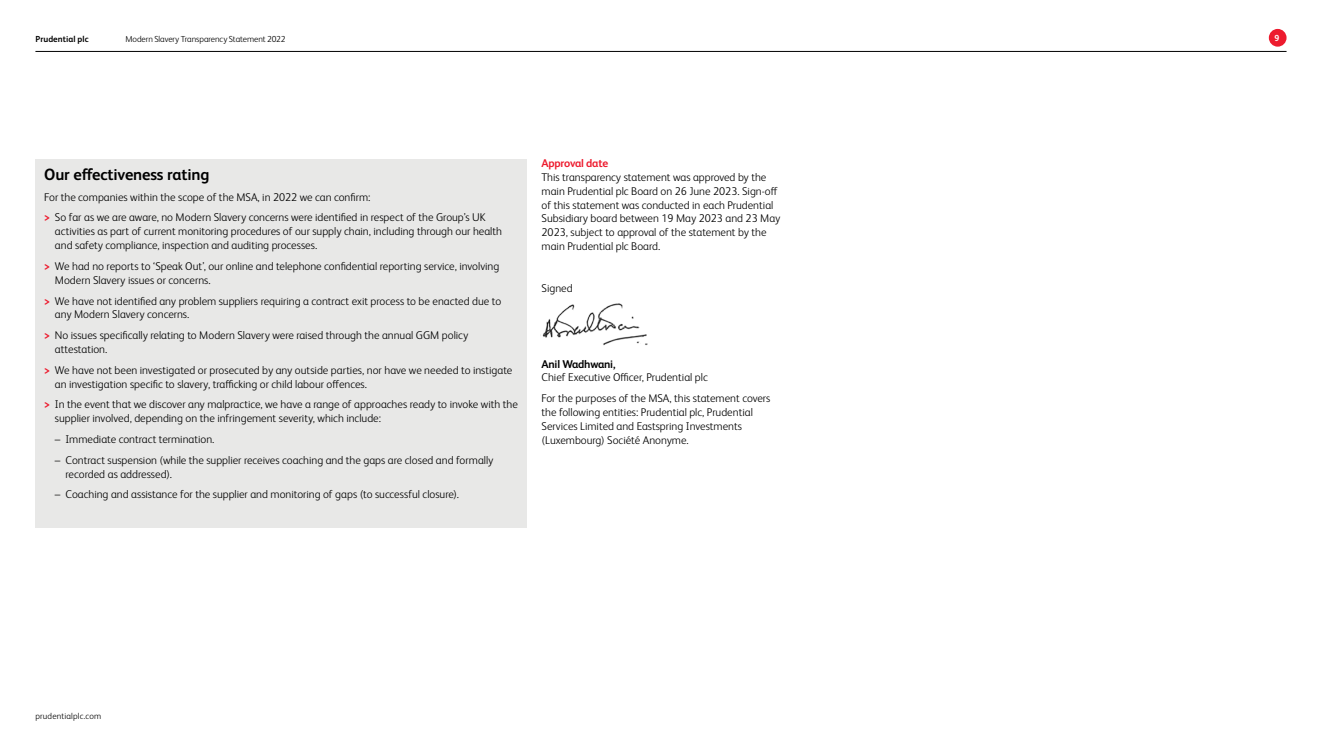
<style>
.page{position:relative;width:1322px;height:745px;background:#fff}
.page>*{position:absolute;margin:0;border:0;box-sizing:border-box;transform-origin:0 0}
.t1{font:700 16.25px "FS Albert Pro";letter-spacing:-.01em;color:#000}
.t2{font:300 11.25px/13.8px "FS Albert Pro";color:#000}
.t3{font:700 11.25px "FS Albert Pro";letter-spacing:-.02em;color:#000}
.t4{font:700 11.25px "FS Albert Pro";letter-spacing:-.02em;color:#ed1b2e}
.t5{font:300 8.75px "FS Albert Pro";letter-spacing:-.005em;color:#000}
.t6{font:300 8.75px "FS Albert Pro";letter-spacing:.02em;color:#000}
.t7{font:700 8.75px "FS Albert Pro";letter-spacing:.01em;color:#000}
.t8{font:700 8.75px "FS Albert Pro";color:#fff}
.s1{font-weight:700;color:#ed1b2e}
</style>
<div class="page">
<div style="left:35px;top:159px;width:492px;height:369px;background:#e8e8e7"></div>
<img style="left:542px;top:303px;width:106px;height:43px">
<hr style="left:35px;top:51px;width:1251px;height:1px;background:#000">
<div style="left:1269px;top:29px;width:17px;height:18px;background:#ed1b2e;border-radius:50%"></div>
<p class="t7" style="left:35px;top:32px;width:55px">Prudential plc</p>
<p class="t5" style="left:125px;top:32px;width:161px">Modern Slavery Transparency Statement 2022</p>
<h1 class="t1" style="left:44px;top:163px;width:167px">Our effectiveness rating</h1>
<p class="t2" style="left:44px;top:185px;width:443px;line-height:20.9px">For the companies within the scope of the MSA, in 2022 we can confirm:<br><span class="s1">&gt;</span> So far as we are aware, no Modern Slavery concerns were identified in respect of the Group’s UK</p>
<p class="t2" style="left:55px;top:224px;width:449px">activities as part of current monitoring procedures of our supply chain, including through our health and safety compliance, inspection and auditing processes.</p>
<p class="t2" style="left:55px;top:258px;width:446px;text-indent:-11px"><span class="s1">&gt;</span> We had no reports to ‘Speak Out’, our online and telephone confidential reporting service, involving<br>Modern Slavery issues or concerns.</p>
<p class="t2" style="left:55px;top:293px;width:448px;text-indent:-11px"><span class="s1">&gt;</span> We have not identified any problem suppliers requiring a contract exit process to be enacted due to any Modern Slavery concerns.</p>
<p class="t2" style="left:55px;top:327px;width:415px;text-indent:-11px"><span class="s1">&gt;</span> No issues specifically relating to Modern Slavery were raised through the annual GGM policy attestation.</p>
<p class="t2" style="left:55px;top:362px;width:459px;text-indent:-11px"><span class="s1">&gt;</span> We have not been investigated or prosecuted by any outside parties, nor have we needed to instigate an investigation specific to slavery, trafficking or child labour offences.</p>
<p class="t2" style="left:55px;top:396px;width:464px;text-indent:-11px"><span class="s1">&gt;</span> In the event that we discover any malpractice, we have a range of approaches ready to invoke with the supplier involved, depending on the infringement severity, which include:</p>
<p class="t2" style="left:55px;top:431px;width:161px">– Immediate contract termination.</p>
<p class="t2" style="left:66px;top:452px;width:429px;text-indent:-11px">– Contract suspension (while the supplier receives coaching and the gaps are closed and formally recorded as addressed).</p>
<p class="t2" style="left:55px;top:486px;width:405px">– Coaching and assistance for the supplier and monitoring of gaps (to successful closure).</p>
<p class="t4" style="left:541px;top:155px;width:68px">Approval date</p>
<p class="t2" style="left:541px;top:170px;width:240px">This transparency statement was approved by the main Prudential plc Board on 26 June 2023. Sign-off of this statement was conducted in each Prudential Subsidiary board between 19 May 2023 and 23 May 2023, subject to approval of the statement by the main Prudential plc Board.</p>
<p class="t2" style="left:541px;top:280px;width:33px">Signed</p>
<p class="t3" style="left:541px;top:355px;width:75px">Anil Wadhwani,</p>
<p class="t2" style="left:541px;top:366px;width:230px;line-height:20.9px">Chief Executive Officer, Prudential plc<br>For the purposes of the MSA, this statement covers</p>
<p class="t2" style="left:541px;top:404px;width:213px">the following entities: Prudential plc, Prudential<br>Services Limited and Eastspring Investments (Luxembourg) Société Anonyme.</p>
<p class="t6" style="left:35px;top:709px;width:67px">prudentialplc.com</p>
<p class="t8" style="left:1274px;top:32px;width:6px">9</p>
</div>
